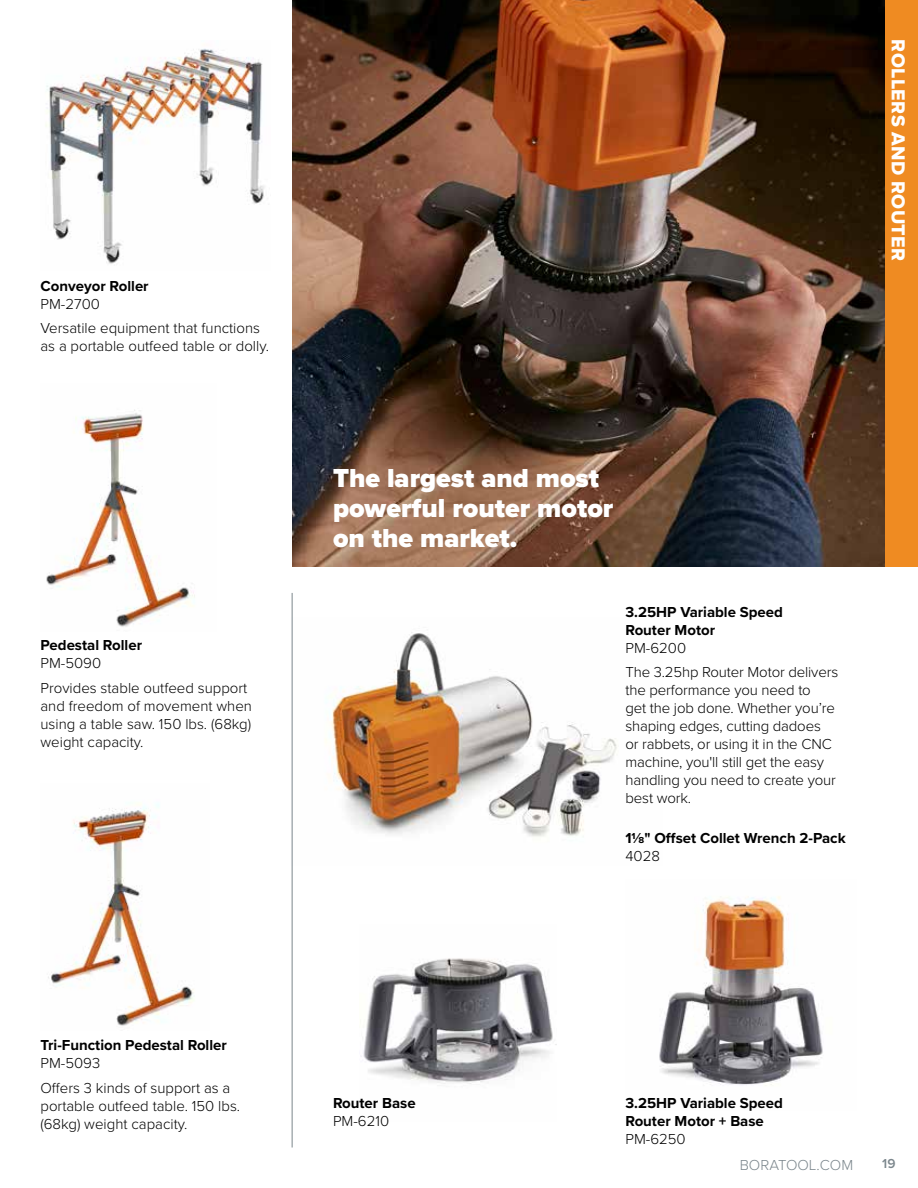
<style>
.page{position:relative;width:918px;height:1188px;background:#fff}
.page>*{position:absolute;margin:0;border:0;box-sizing:border-box;transform-origin:0 0}
.t1{font:900 27px/30px "Proxima Nova";color:#fff}
.t2{font:19.5px "Proxima Nova Extrabld";letter-spacing:.02em;color:#fff}
.t3{font:300 15px/18px "Proxima Nova";color:#000}
.t4{font:700 15px/18px "Proxima Nova";color:#000}
.t5{font:300 15px "Proxima Nova";color:#7b868c}
.t6{font:600 13.5px "Proxima Nova";color:#7b868c}
</style>
<div class="page">
<img style="left:659px;top:896px;width:164px;height:190px">
<img style="left:291px;top:618px;width:326px;height:248px">
<img style="left:360px;top:958px;width:197px;height:126px">
<img style="left:292px;top:0;width:594px;height:567px">
<div style="left:886px;top:0;width:32px;height:567px;background:#ef8b22"></div>
<img style="left:45px;top:48px;width:220px;height:216px">
<img style="left:48px;top:803px;width:146px;height:223px">
<img style="left:46px;top:409px;width:149px;height:218px">
<hr style="left:292px;top:593px;width:1px;height:555px;background:#7b868c">
<p class="t4" style="left:40px;top:277px;width:110px">Conveyor Roller</p>
<p class="t3" style="left:40px;top:291px;width:221px;line-height:24px">PM-2700<br>Versatile equipment that functions</p>
<p class="t3" style="left:40px;top:336px;width:230px">as a portable outfeed table or dolly.</p>
<p class="t4" style="left:40px;top:636px;width:103px">Pedestal Roller</p>
<p class="t3" style="left:40px;top:650px;width:208px;line-height:24.8px">PM-5090<br>Provides stable outfeed support</p>
<p class="t3" style="left:40px;top:696px;width:213px;text-align:justify">and freedom of movement when using a table saw. 150 lbs. (68kg) weight capacity.</p>
<h2 class="t2" style="left:913px;top:39px;width:223px;rotate:90deg">ROLLERS AND ROUTER</h2>
<h1 class="t1" style="left:333px;top:463px;width:282px">The largest and most powerful router motor on the market.</h1>
<p class="t4" style="left:626px;top:602px;width:159px">3.25HP Variable Speed<br>Router Motor</p>
<p class="t3" style="left:626px;top:634px;width:214px;line-height:24.8px">PM-6200<br>The 3.25hp Router Motor delivers</p>
<p class="t3" style="left:626px;top:681px;width:212px">the performance you need to<br>get the job done. Whether you’re shaping edges, cutting dadoes or rabbets, or using it in the CNC machine, you'll still get the easy handling you need to create your best work.</p>
<p class="t4" style="left:626px;top:828px;width:222px">1⅛" Offset Collet Wrench 2-Pack</p>
<p class="t3" style="left:626px;top:846px;width:36px">4028</p>
<p class="t4" style="left:40px;top:1035px;width:188px">Tri-Function Pedestal Roller</p>
<p class="t3" style="left:40px;top:1050px;width:191px;line-height:24.8px">PM-5093<br>Offers 3 kinds of support as a</p>
<p class="t3" style="left:40px;top:1096px;width:201px">portable outfeed table. 150 lbs. (68kg) weight capacity.</p>
<p class="t4" style="left:333px;top:1093px;width:84px">Router Base</p>
<p class="t3" style="left:333px;top:1111px;width:58px">PM-6210</p>
<p class="t4" style="left:626px;top:1093px;width:159px">3.25HP Variable Speed<br>Router Motor + Base</p>
<p class="t3" style="left:626px;top:1129px;width:62px">PM-6250</p>
<p class="t5" style="left:740px;top:1153px;width:115px">BORATOOL.COM</p>
<p class="t6" style="left:882px;top:1154px;width:15px">19</p>
</div>
